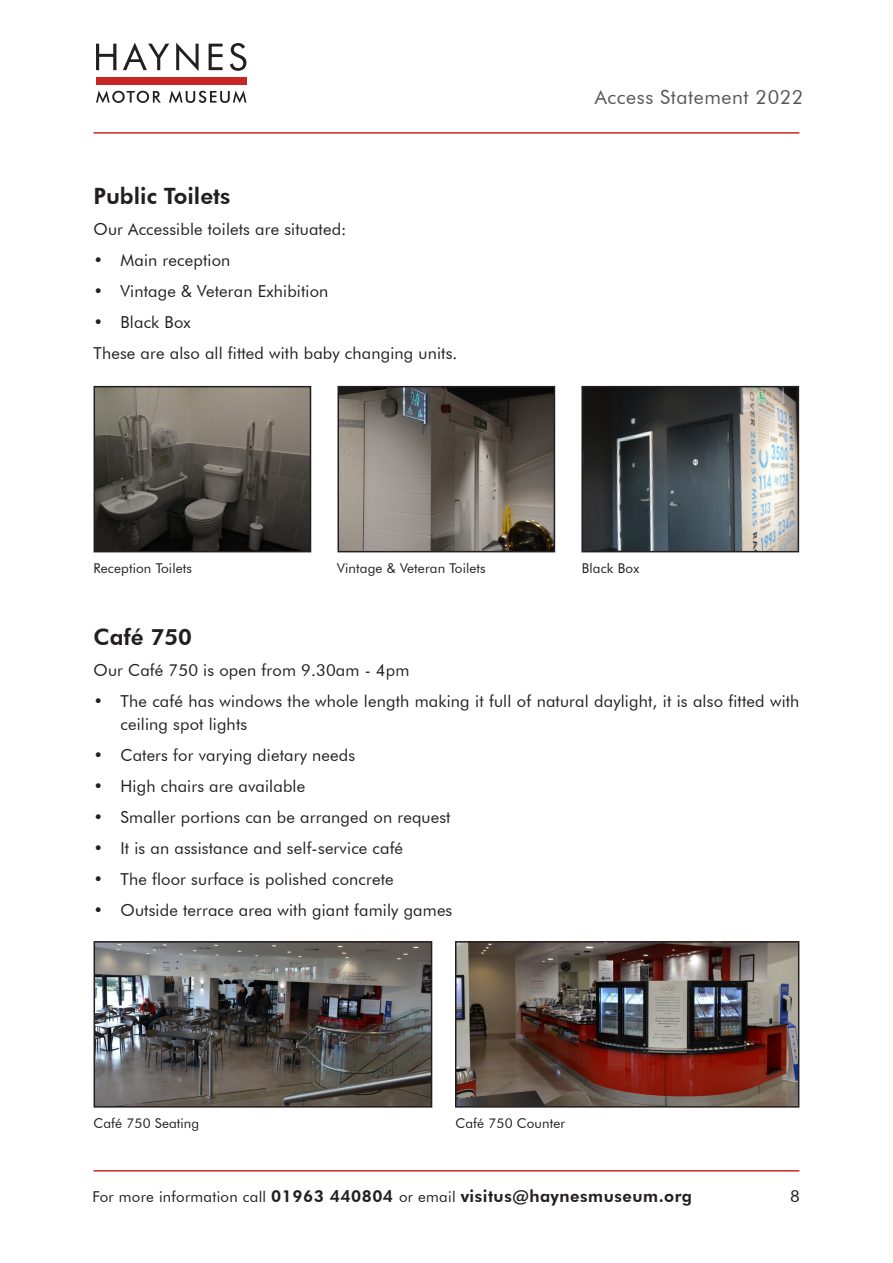
<style>
.page{position:relative;width:893px;height:1263px;background:#fff}
.page>*{position:absolute;margin:0;border:0;box-sizing:border-box;transform-origin:0 0}
.t1{font:800 22.5px "Futura BT";color:#231f20}
.t2{font:19.5px "Futura BT";letter-spacing:.03em;color:#57585a}
.t3{font:16.5px/22.5px "Futura BT";letter-spacing:.01em;color:#231f20}
.t4{font:800 16.5px "Futura BT";letter-spacing:.03em;color:#231f20}
.t5{font:13.5px "Futura BT";letter-spacing:.01em;color:#231f20}
.s1{font-weight:400;font-size:15px}
</style>
<div class="page">
<svg style="left:96px;top:90px;width:65px;height:13px"></svg>
<svg style="left:169px;top:90px;width:77px;height:13px"></svg>
<div style="left:96px;top:77px;width:150px;height:8px;background:#c82626"></div>
<svg style="left:96px;top:44px;width:20px;height:26px"></svg>
<svg style="left:123px;top:43px;width:46px;height:27px"></svg>
<svg style="left:176px;top:43px;width:23px;height:28px"></svg>
<svg style="left:209px;top:44px;width:14px;height:26px"></svg>
<svg style="left:230px;top:43px;width:16px;height:28px"></svg>
<hr style="left:94px;top:132px;width:705px;height:2px;background:#c82626">
<hr style="left:94px;top:1170px;width:705px;height:1px;background:#c82626">
<img style="left:584px;top:389px;width:212px;height:160px">
<div style="left:581px;top:386px;width:218px;height:166px;border:2px solid #231f20"></div>
<img style="left:97px;top:389px;width:211px;height:160px">
<div style="left:94px;top:386px;width:217px;height:166px;border:2px solid #231f20"></div>
<img style="left:97px;top:944px;width:332px;height:160px">
<div style="left:94px;top:941px;width:338px;height:166px;border:2px solid #231f20"></div>
<img style="left:340px;top:389px;width:212px;height:160px">
<div style="left:337px;top:386px;width:218px;height:166px;border:2px solid #231f20"></div>
<img style="left:458px;top:944px;width:338px;height:160px">
<div style="left:455px;top:941px;width:344px;height:166px;border:2px solid #231f20"></div>
<p class="t1" style="left:94px;top:183px;width:138px">Public Toilets</p>
<p class="t3" style="left:94px;top:218px;width:254px">Our Accessible toilets are situated:</p>
<p class="t3" style="left:94px;top:249px;width:138px">• Main reception</p>
<p class="t3" style="left:94px;top:280px;width:236px">• Vintage &amp; Veteran Exhibition</p>
<p class="t3" style="left:94px;top:311px;width:99px">• Black Box</p>
<p class="t3" style="left:94px;top:342px;width:365px">These are also all fitted with baby changing units.</p>
<p class="t5" style="left:94px;top:560px;width:100px">Reception Toilets</p>
<p class="t5" style="left:337px;top:560px;width:150px">Vintage &amp; Veteran Toilets</p>
<p class="t2" style="left:595px;top:85px;width:210px">Access Statement 2022</p>
<p class="t5" style="left:582px;top:560px;width:59px">Black Box</p>
<p class="t1" style="left:94px;top:624px;width:100px">Café 750</p>
<p class="t3" style="left:94px;top:659px;width:317px">Our Café 750 is open from 9.30am - 4pm</p>
<p class="t3" style="left:121px;top:690px;width:680px;text-indent:-27px">• The café has windows the whole length making it full of natural daylight, it is also fitted with ceiling spot lights</p>
<p class="t3" style="left:94px;top:743px;width:263px">• Caters for varying dietary needs</p>
<p class="t3" style="left:94px;top:774px;width:213px">• High chairs are available</p>
<p class="t3" style="left:94px;top:805px;width:359px">• Smaller portions can be arranged on request</p>
<p class="t3" style="left:94px;top:836px;width:311px">• It is an assistance and self-service café</p>
<p class="t3" style="left:94px;top:867px;width:302px">• The floor surface is polished concrete</p>
<p class="t3" style="left:94px;top:899px;width:360px">• Outside terrace area with giant family games</p>
<p class="t5" style="left:94px;top:1115px;width:107px">Café 750 Seating</p>
<p class="t5" style="left:455px;top:1115px;width:111px">Café 750 Counter</p>
<p class="t4" style="left:92px;top:1186px;width:601px"><span class="s1">For more information call</span> 01963 440804 <span class="s1">or email</span> visitus@haynesmuseum.org</p>
<p class="t3" style="left:790px;top:1185px;width:11px">8</p>
</div>
